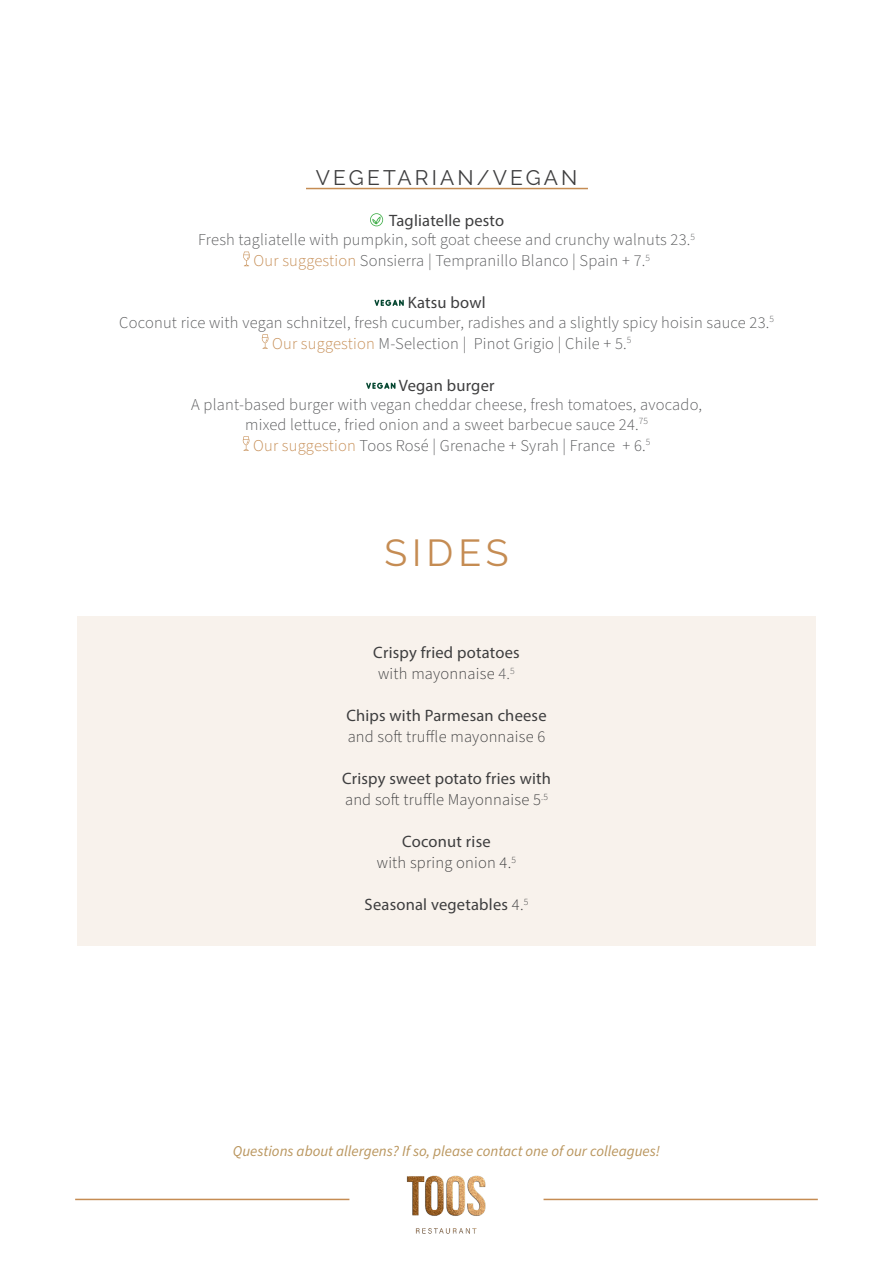
<style>
.page{position:relative;width:893px;height:1263px;background:#fff}
.page>*{position:absolute;margin:0;border:0;box-sizing:border-box;transform-origin:0 0}
.t1{font:37.5px "Raleway";letter-spacing:.135em;color:#c58c53}
.t2{font:21px "Raleway";letter-spacing:.15em;color:#3e3e3f}
.t3{font:300 16.5px "Source Sans Pro";letter-spacing:.015em;color:#57585a}
.t4{font:16.5px "Myriad Pro";letter-spacing:.015em;color:#3e3e3f}
.t5{font:300 16.5px "Source Sans Pro";letter-spacing:.015em;color:#3e3e3f}
.t6{font:italic 15px "Source Sans Pro";color:#ba965e}
.s1{color:#c58c53}
.s2{color:#57585a}
.s3{font-family:"Source Sans Pro";font-weight:300}
</style>
<div class="page">
<img style="left:407px;top:1175px;width:79px;height:59px">
<hr style="left:544px;top:1199px;width:274px;height:1px;background:#c58c53">
<hr style="left:75px;top:1199px;width:274px;height:1px;background:#c58c53">
<svg style="left:243px;top:252px;width:7px;height:14px"></svg>
<svg style="left:262px;top:334px;width:6px;height:15px"></svg>
<svg style="left:243px;top:436px;width:6px;height:15px"></svg>
<hr style="left:306px;top:188px;width:282px;height:1px;background:#c58c53">
<svg style="left:370px;top:213px;width:13px;height:13px"></svg>
<svg style="left:374px;top:300px;width:30px;height:6px"></svg>
<svg style="left:366px;top:382px;width:30px;height:7px"></svg>
<div style="left:77px;top:616px;width:739px;height:330px;background:#f8f2ec"></div>
<p class="t2" style="left:316px;top:166px;width:263px">VEGETARIAN/VEGAN</p>
<p class="t4" style="left:389px;top:210px;width:117px">Tagliatelle pesto</p>
<p class="t3" style="left:198px;top:229px;width:498px">Fresh tagliatelle with pumpkin, soft goat cheese and crunchy walnuts 23.<sup>5</sup></p>
<p class="t3" style="left:254px;top:250px;width:398px"><span class="s1">Our suggestion</span> Sonsierra | Tempranillo Blanco | Spain + 7.<sup>5</sup></p>
<p class="t4" style="left:408px;top:292px;width:79px">Katsu bowl</p>
<p class="t3" style="left:119px;top:311px;width:656px">Coconut rice with vegan schnitzel, fresh cucumber, radishes and a slightly spicy hoisin sauce 23.<sup>5</sup></p>
<p class="t3" style="left:272px;top:332px;width:361px"><span class="s1">Our suggestion</span> M-Selection | Pinot Grigio | Chile + 5.<sup>5</sup></p>
<p class="t4" style="left:399px;top:375px;width:97px">Vegan burger</p>
<p class="t3" style="left:191px;top:394px;width:512px">A plant-based burger with vegan cheddar cheese, fresh tomatoes, avocado,</p>
<p class="t3" style="left:245px;top:413px;width:405px">mixed lettuce, fried onion and a sweet barbecue sauce 24.<sup>75</sup></p>
<p class="t3" style="left:253px;top:434px;width:399px"><span class="s1">Our suggestion</span> Toos Rosé | Grenache + Syrah | France + 6.<sup>5</sup></p>
<p class="t1" style="left:384px;top:531px;width:126px">SIDES</p>
<p class="t4" style="left:373px;top:643px;width:148px">Crispy fried potatoes</p>
<p class="t5" style="left:378px;top:663px;width:138px">with mayonnaise <span class="s2">4.</span><sup>5</sup></p>
<p class="t4" style="left:346px;top:706px;width:202px">Chips with Parmesan cheese</p>
<p class="t5" style="left:348px;top:726px;width:199px">and soft truffle mayonnaise 6</p>
<p class="t4" style="left:342px;top:769px;width:210px">Crispy sweet potato fries with</p>
<p class="t5" style="left:345px;top:789px;width:204px">and soft truffle Mayonnaise 5<sup>.5</sup></p>
<p class="t4" style="left:402px;top:832px;width:90px">Coconut rise</p>
<p class="t5" style="left:377px;top:852px;width:141px">with spring onion 4.<sup>5</sup></p>
<p class="t4" style="left:365px;top:895px;width:165px">Seasonal vegetables <span class="s3">4.</span><sup>5</sup></p>
<p class="t6" style="left:233px;top:1141px;width:428px">Questions about allergens? If so, please contact one of our colleagues!</p>
</div>
